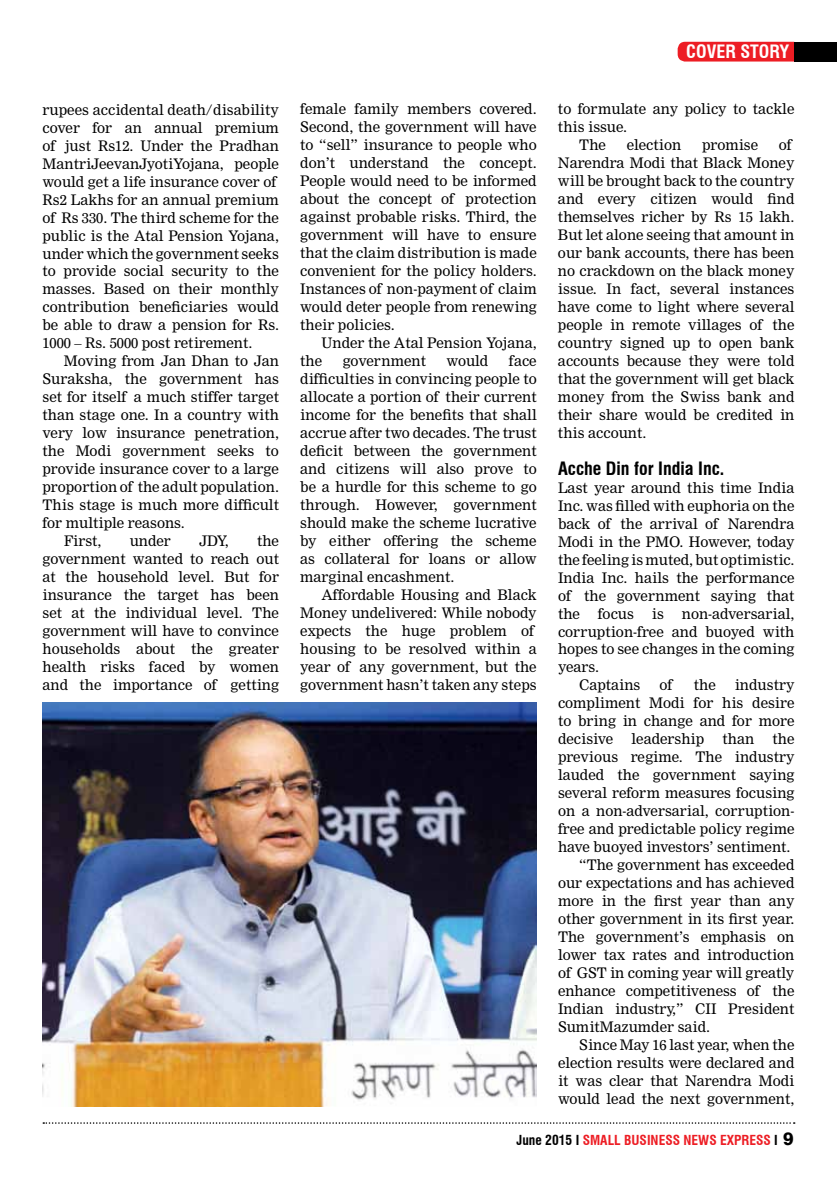
<style>
.page{position:relative;width:837px;height:1188px;background:#fff}
.page>*{position:absolute;margin:0;border:0;box-sizing:border-box;transform-origin:0 0}
.t1{font:700 condensed 18px "Swiss 721 BT";color:#000}
.t2{font:700 condensed 18px "Swiss 721 BT";color:#fff}
.t3{font:14.25px/18px "Nimrod";color:#000;text-align:justify}
.t4{font:700 condensed 13.5px "Swiss 721 BT";color:#ed1d24}
.s1{color:#000}
.s2{font-weight:800;font-stretch:normal;font-size:18px;color:#000}
</style>
<div class="page">
<svg style="left:43px;top:1122px;width:752px;height:2px"></svg>
<div style="left:678px;top:42px;width:116px;height:20px;background:#ed1d24"></div>
<div style="left:794px;top:42px;width:43px;height:19px;background:#000"></div>
<img style="left:43px;top:702px;width:494px;height:405px">
<p class="t3" style="left:43px;top:100px;width:238px;text-align:left">rupees accidental death/disability cover for an annual premium of just Rs12. Under the Pradhan<br>MantriJeevanJyotiYojana, people would get a life insurance cover of<br>Rs2 Lakhs for an annual premium of Rs 330. The third scheme for the public is the Atal Pension Yojana, under which the government seeks to provide social security to the masses. Based on their monthly contribution beneficiaries would be able to draw a pension for Rs.<br>1000 – Rs. 5000 post retirement.</p>
<p class="t3" style="left:64px;top:352px;width:217px">Moving from Jan Dhan to Jan</p>
<p class="t3" style="left:43px;top:370px;width:238px">Suraksha, the government has</p>
<p class="t3" style="left:43px;top:388px;width:238px">set for itself a much stiffer target</p>
<p class="t3" style="left:43px;top:406px;width:238px">than stage one. In a country with</p>
<p class="t3" style="left:43px;top:424px;width:238px">very low insurance penetration,</p>
<p class="t3" style="left:43px;top:442px;width:238px">the Modi government seeks to</p>
<p class="t3" style="left:43px;top:460px;width:238px">provide insurance cover to a large</p>
<p class="t3" style="left:43px;top:478px;width:238px">proportion of the adult population.</p>
<p class="t3" style="left:43px;top:496px;width:238px">This stage is much more difficult</p>
<p class="t3" style="left:43px;top:514px;width:144px">for multiple reasons.</p>
<p class="t3" style="left:64px;top:532px;width:39px">First,</p>
<p class="t3" style="left:130px;top:532px;width:43px">under</p>
<p class="t3" style="left:199px;top:532px;width:31px">JDY,</p>
<p class="t3" style="left:43px;top:532px;width:238px;text-indent:215px">the government wanted to reach out at the household level. But for insurance the target has been set at the individual level. The government will have to convince households about the greater health risks faced by women and the importance of getting</p>
<p class="t3" style="left:300px;top:100px;width:238px">female family members covered.<br>Second, the government will have to “sell” insurance to people who don’t understand the concept.<br>People would need to be informed about the concept of protection against probable risks. Third, the government will have to ensure that the claim distribution is made convenient for the policy holders.<br>Instances of non-payment of claim would deter people from renewing their policies.</p>
<p class="t3" style="left:300px;top:334px;width:238px;text-indent:21px">Under the Atal Pension Yojana, the</p>
<p class="t3" style="left:300px;top:352px;width:238px;text-indent:209px">face difficulties in convincing people to allocate a portion of their current income for the benefits that shall accrue after two decades. The trust deficit between the government and citizens will also prove to be a hurdle for this scheme to go through. However, government should make the scheme lucrative by either offering the scheme as collateral for loans or allow marginal encashment.</p>
<p class="t3" style="left:300px;top:586px;width:238px;text-align:left;text-indent:21px">Affordable Housing and Black<br>Money undelivered: While nobody expects the huge problem of housing to be resolved within a year of any government, but the government hasn’t taken any steps</p>
<p class="t3" style="left:343px;top:352px;width:85px">government</p>
<p class="t3" style="left:447px;top:352px;width:43px">would</p>
<p class="t2" style="left:686px;top:41px;width:105px">COVER STORY</p>
<p class="t3" style="left:558px;top:100px;width:238px">to formulate any policy to tackle</p>
<p class="t3" style="left:558px;top:118px;width:71px">this issue.</p>
<p class="t3" style="left:579px;top:136px;width:28px">The</p>
<p class="t3" style="left:627px;top:136px;width:56px">election</p>
<p class="t3" style="left:702px;top:136px;width:58px">promise</p>
<p class="t3" style="left:558px;top:136px;width:238px;text-align:left;text-indent:221px">of<br>Narendra Modi that Black Money will be brought back to the country and every citizen would find themselves richer by Rs 15 lakh.<br>But let alone seeing that amount in our bank accounts, there has been no crackdown on the black money issue. In fact, several instances have come to light where several people in remote villages of the country signed up to open bank accounts because they were told that the government will get black money from the Swiss bank and their share would be credited in this account.</p>
<p class="t1" style="left:558px;top:457px;width:168px">ACCHE DIN FOR INDIA INC.</p>
<p class="t3" style="left:558px;top:478px;width:238px">Last year around this time India Inc. was filled with euphoria on the back of the arrival of Narendra Modi in the PMO. However, today the feeling is muted, but optimistic.<br>India Inc. hails the performance of the government saying that the</p>
<p class="t3" style="left:598px;top:604px;width:38px">focus</p>
<p class="t3" style="left:652px;top:604px;width:14px">is</p>
<p class="t3" style="left:682px;top:604px;width:114px">non-adversarial,</p>
<p class="t3" style="left:558px;top:622px;width:238px">corruption-free and buoyed with</p>
<p class="t3" style="left:558px;top:640px;width:238px">hopes to see changes in the coming</p>
<p class="t3" style="left:558px;top:658px;width:43px">years.</p>
<p class="t3" style="left:579px;top:676px;width:63px">Captains</p>
<p class="t3" style="left:659px;top:676px;width:14px">of</p>
<p class="t3" style="left:694px;top:676px;width:23px">the</p>
<p class="t3" style="left:558px;top:676px;width:238px;text-indent:177px">industry compliment Modi for his desire to bring in change and for more decisive</p>
<p class="t3" style="left:632px;top:730px;width:74px">leadership</p>
<p class="t3" style="left:723px;top:730px;width:33px">than</p>
<p class="t3" style="left:773px;top:730px;width:23px">the</p>
<p class="t3" style="left:558px;top:748px;width:238px">previous regime. The industry</p>
<p class="t3" style="left:558px;top:766px;width:238px">lauded the government saying</p>
<p class="t3" style="left:558px;top:784px;width:238px">several reform measures focusing</p>
<p class="t3" style="left:558px;top:802px;width:238px">on a non-adversarial, corruption-</p>
<p class="t3" style="left:558px;top:820px;width:238px">free and predictable policy regime</p>
<p class="t3" style="left:558px;top:838px;width:234px">have buoyed investors’ sentiment.</p>
<p class="t3" style="left:579px;top:856px;width:217px">“The government has exceeded</p>
<p class="t3" style="left:558px;top:874px;width:238px">our expectations and has achieved</p>
<p class="t3" style="left:558px;top:892px;width:238px">more in the first year than any</p>
<p class="t3" style="left:558px;top:910px;width:238px">other government in its first year.</p>
<p class="t3" style="left:558px;top:928px;width:238px">The government’s emphasis on</p>
<p class="t3" style="left:558px;top:946px;width:238px">lower tax rates and introduction</p>
<p class="t3" style="left:558px;top:964px;width:238px">of GST in coming year will greatly</p>
<p class="t3" style="left:558px;top:982px;width:238px">enhance competitiveness of the</p>
<p class="t3" style="left:558px;top:1000px;width:238px">Indian industry,” CII President</p>
<p class="t3" style="left:558px;top:1018px;width:154px">SumitMazumder said.</p>
<p class="t3" style="left:579px;top:1036px;width:217px">Since May 16 last year, when the</p>
<p class="t3" style="left:558px;top:1054px;width:238px">election results were declared and</p>
<p class="t3" style="left:558px;top:1072px;width:238px">it was clear that Narendra Modi</p>
<p class="t3" style="left:558px;top:1090px;width:238px">would lead the next government,</p>
<p class="t4" style="left:516px;top:1132px;width:279px"><span class="s1">JUNE 2015 I</span> SMALL BUSI NESS NEWS EXPRESS <span class="s1">I</span> <span class="s2">9</span></p>
</div>
